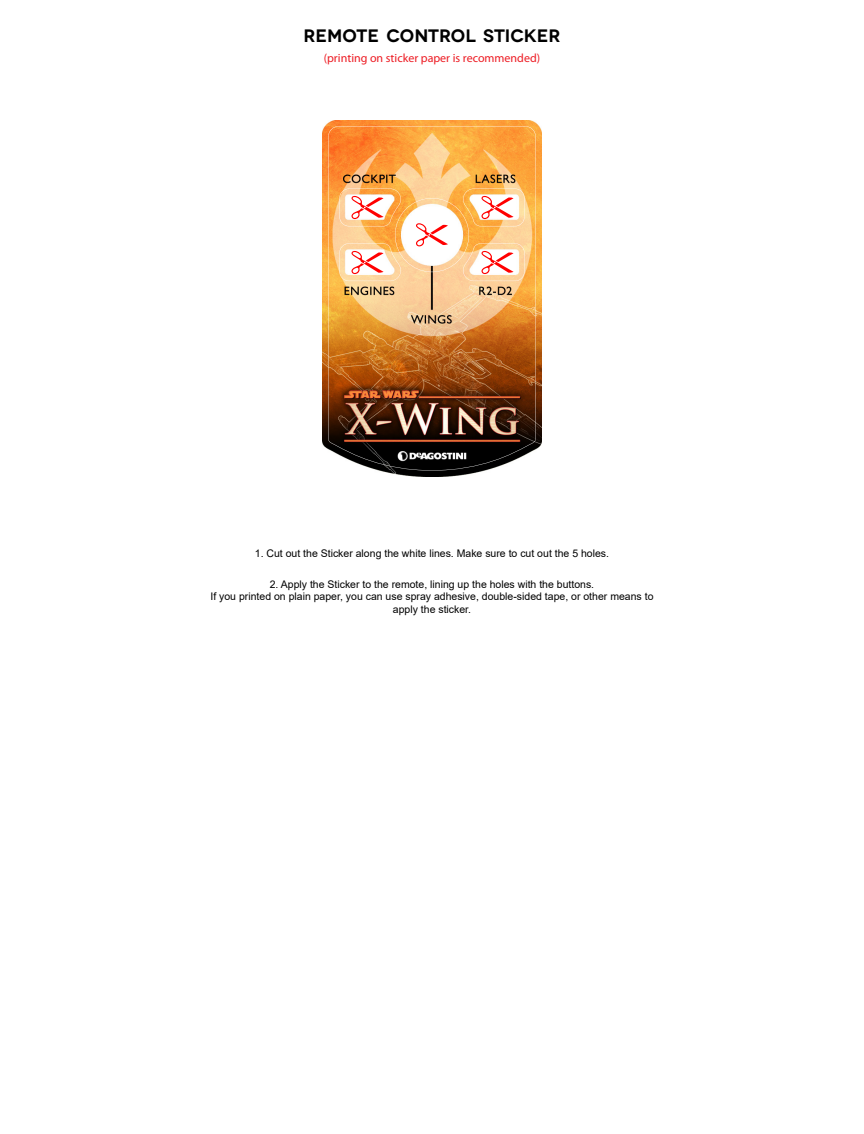
<style>
.page{position:relative;width:864px;height:1134px;background:#fff}
.page>*{position:absolute;margin:0;border:0;box-sizing:border-box;transform-origin:0 0}
.t1{font:600 18px "Novecentowide";color:#000}
.t2{font:12px "Myriad Pro";color:#ed1c24}
.t3{font:10.5px/12.6px "Arial";color:#000;text-align:center}
</style>
<div class="page">
<img style="left:323px;top:121px;width:218px;height:355px">
<img style="left:328px;top:126px;width:208px;height:345px">
<svg style="left:416px;top:223px;width:32px;height:23px"></svg>
<svg style="left:482px;top:251px;width:32px;height:23px"></svg>
<svg style="left:482px;top:196px;width:32px;height:23px"></svg>
<svg style="left:352px;top:251px;width:32px;height:23px"></svg>
<svg style="left:352px;top:196px;width:32px;height:23px"></svg>
<h1 class="t1" style="left:303px;top:25px;width:259px">REMOTE CONTROL STICKER</h1>
<p class="t2" style="left:324px;top:51px;width:218px">(printing on sticker paper is recommended)</p>
<p class="t3" style="left:255px;top:547px;width:356px">1. Cut out the Sticker along the white lines. Make sure to cut out the 5 holes.</p>
<p class="t3" style="left:210px;top:578px;width:445px">2. Apply the Sticker to the remote, lining up the holes with the buttons.<br>If you printed on plain paper, you can use spray adhesive, double-sided tape, or other means to apply the sticker.</p>
</div>
